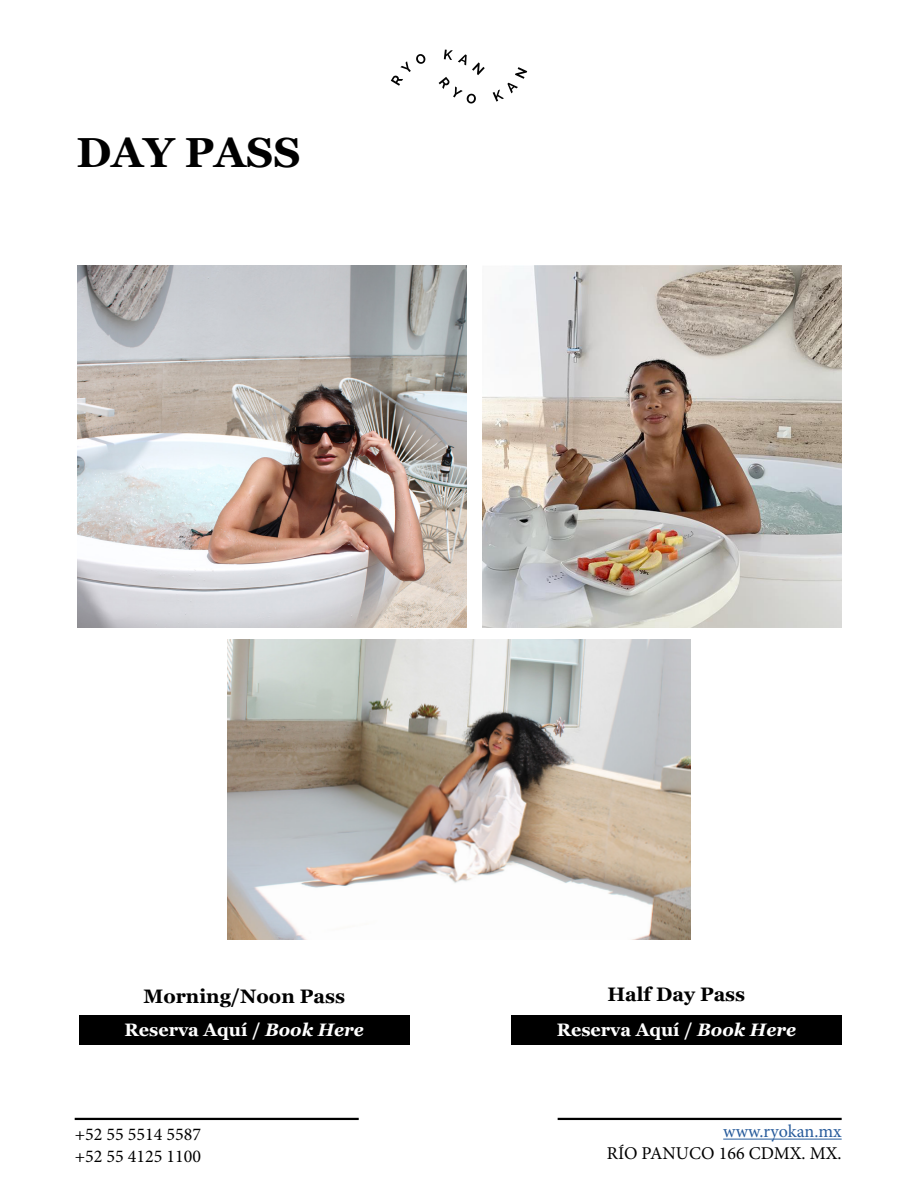
<style>
.page{position:relative;width:918px;height:1188px;background:#fff}
.page>*{position:absolute;margin:0;border:0;box-sizing:border-box;transform-origin:0 0}
.t1{font:700 42px "Georgia";color:#000}
.t2{font:700 19.5px "Georgia";color:#000}
.t3{font:18px/21.6px "Minion Pro";color:#000}
.t4{font:700 18px "Georgia";color:#fff}
.t5{font:18px "Minion Pro";color:#275b9b}
.s1{font-style:italic}
</style>
<div class="page">
<svg style="left:493px;top:67px;width:34px;height:35px"></svg>
<svg style="left:391px;top:54px;width:34px;height:32px"></svg>
<svg style="left:439px;top:50px;width:46px;height:54px"></svg>
<hr style="left:75px;top:1118px;width:284px;height:2px;background:#000">
<hr style="left:558px;top:1118px;width:284px;height:2px;background:#000">
<hr style="left:723px;top:1139px;width:119px;height:1px;background:#275b9b">
<img style="left:227px;top:639px;width:464px;height:301px">
<img style="left:482px;top:266px;width:359px;height:361px">
<img style="left:77px;top:265px;width:390px;height:362px">
<div style="left:79px;top:1015px;width:330px;height:29px;background:#000"></div>
<div style="left:511px;top:1015px;width:330px;height:29px;background:#000"></div>
<h1 class="t1" style="left:77px;top:125px;width:226px">DAY PASS</h1>
<p class="t2" style="left:143px;top:984px;width:203px">Morning/Noon Pass</p>
<p class="t2" style="left:607px;top:982px;width:139px">Half Day Pass</p>
<p class="t4" style="left:125px;top:1019px;width:241px">Reserva Aquí / <span class="s1">Book Here</span></p>
<p class="t4" style="left:557px;top:1019px;width:241px">Reserva Aquí / <span class="s1">Book Here</span></p>
<p class="t3" style="left:75px;top:1124px;width:128px">+52 55 5514 5587 +52 55 4125 1100</p>
<p class="t5" style="left:723px;top:1120px;width:120px">www.ryokan.mx</p>
<p class="t3" style="left:607px;top:1142px;width:236px">RÍO PANUCO 166 CDMX. MX.</p>
</div>
